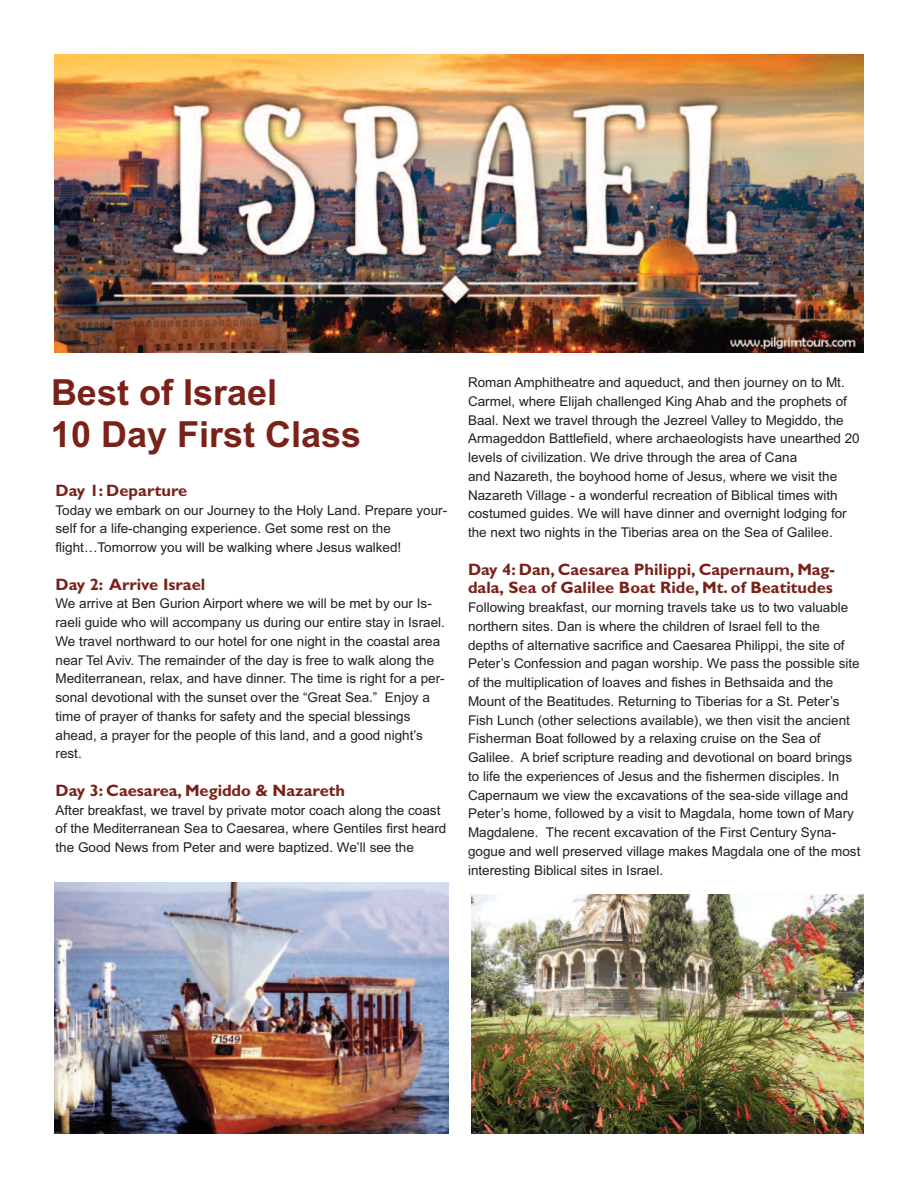
<style>
.page{position:relative;width:918px;height:1188px;background:#fff}
.page>*{position:absolute;margin:0;border:0;box-sizing:border-box;transform-origin:0 0}
.t1{font:700 36px/42px "Arial";color:#7a221a}
.t2{font:700 16.5px/18.8px "Gill Sans";color:#7a221a}
.t3{font:13.5px/18.8px "Arial";color:#231f20}
</style>
<div class="page">
<img style="left:54px;top:55px;width:810px;height:298px">
<img style="left:54px;top:882px;width:395px;height:252px">
<img style="left:471px;top:894px;width:393px;height:240px">
<h1 class="t1" style="left:51px;top:372px;width:312px">Best of Israel<br>10 Day First Class</h1>
<p class="t2" style="left:56px;top:481px;width:133px">Day 1: Departure</p>
<p class="t3" style="left:56px;top:501px;width:393px">Today we embark on our Journey to the Holy Land. Prepare your&shy;self for a life-changing experience. Get some rest on the flight…Tomorrow you will be walking where Jesus walked!</p>
<p class="t2" style="left:56px;top:575px;width:151px">Day 2: Arrive Israel</p>
<p class="t3" style="left:56px;top:594px;width:391px">We arrive at Ben Gurion Airport where we will be met by our Is&shy;raeli guide who will accompany us during our entire stay in Israel.<br>We travel northward to our hotel for one night in the coastal area near Tel Aviv. The remainder of the day is free to walk along the Mediterranean, relax, and have dinner. The time is right for a per&shy;sonal devotional with the sunset over the “Great Sea.” Enjoy a time of prayer of thanks for safety and the special blessings ahead, a prayer for the people of this land, and a good night’s rest.</p>
<p class="t2" style="left:56px;top:781px;width:291px">Day 3: Caesarea, Megiddo &amp; Nazareth</p>
<p class="t3" style="left:56px;top:801px;width:392px">After breakfast, we travel by private motor coach along the coast of the Mediterranean Sea to Caesarea, where Gentiles first heard the Good News from Peter and were baptized. We’ll see the</p>
<p class="t3" style="left:468px;top:373px;width:393px">Roman Amphitheatre and aqueduct, and then journey on to Mt.<br>Carmel, where Elijah challenged King Ahab and the prophets of Baal. Next we travel through the Jezreel Valley to Megiddo, the Armageddon Battlefield, where archaeologists have unearthed 20 levels of civilization. We drive through the area of Cana<br>and Nazareth, the boyhood home of Jesus, where we visit the Nazareth Village - a wonderful recreation of Biblical times with costumed guides. We will have dinner and overnight lodging for the next two nights in the Tiberias area on the Sea of Galilee.</p>
<p class="t2" style="left:468px;top:560px;width:368px">Day 4: Dan, Caesarea Philippi, Capernaum, Mag&shy;dala, Sea of Galilee Boat Ride, Mt. of Beatitudes</p>
<p class="t3" style="left:468px;top:598px;width:394px">Following breakfast, our morning travels take us to two valuable northern sites. Dan is where the children of Israel fell to the depths of alternative sacrifice and Caesarea Philippi, the site of Peter’s Confession and pagan worship. We pass the possible site of the multiplication of loaves and fishes in Bethsaida and the Mount of the Beatitudes. Returning to Tiberias for a St. Peter’s Fish Lunch (other selections available), we then visit the ancient Fisherman Boat followed by a relaxing cruise on the Sea of Galilee. A brief scripture reading and devotional on board brings to life the experiences of Jesus and the fishermen disciples. In Capernaum we view the excavations of the sea-side village and Peter’s home, followed by a visit to Magdala, home town of Mary Magdalene. The recent excavation of the First Century Syna&shy;gogue and well preserved village makes Magdala one of the most interesting Biblical sites in Israel.</p>
</div>
